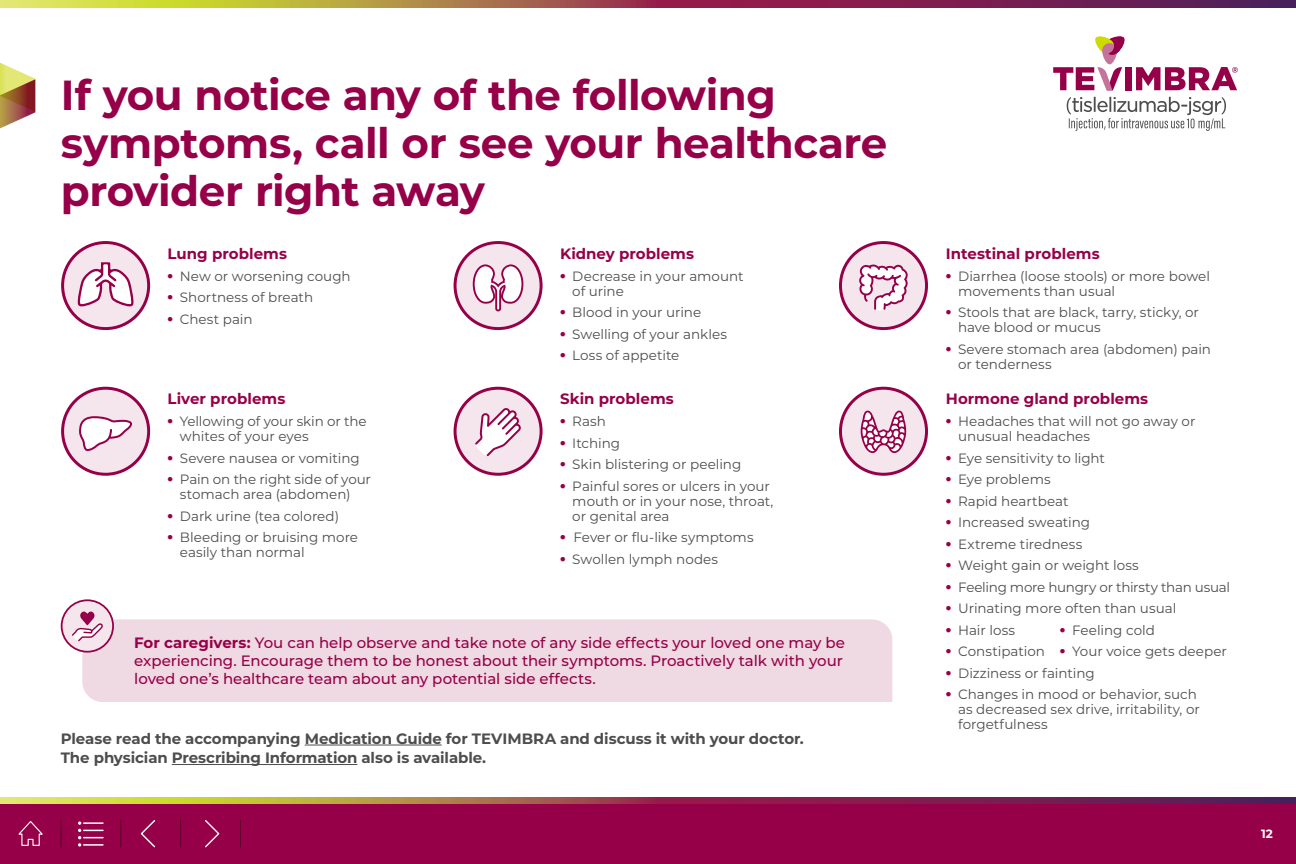
<style>
.page{position:relative;width:1296px;height:864px;background:#fff}
.page>*{position:absolute;margin:0;border:0;box-sizing:border-box;transform-origin:0 0}
.t1{font:700 42px/48px "Montserrat";letter-spacing:-.01em;color:#960048}
.t2{font:500 15px/18px "Montserrat";letter-spacing:-.005em;color:#960048}
.t3{font:700 15px/19.5px "Montserrat";letter-spacing:-.005em;color:#4d4d4d}
.t4{font:700 15px "Montserrat";letter-spacing:.005em;color:#960048}
.t5{font:13.5px/15px "Montserrat";color:#4d4d4d}
.t6{font:13.5px "Montserrat";letter-spacing:-.02em;color:#4d4d4d}
.t7{font:700 12px "Montserrat";color:#fff}
.s1{font-weight:900;color:#960048}
.s2{font-weight:700}
</style>
<div class="page">
<svg style="left:0;top:0;width:1296px;height:7px;background:#995f4b"></svg>
<svg style="left:0;top:797px;width:1296px;height:7px;background:#995f4b"></svg>
<svg style="left:0;top:62px;width:35px;height:67px"></svg>
<svg style="left:1067px;top:97px;width:159px;height:34px"></svg>
<div style="left:1125px;top:67px;width:7px;height:23px;background:#960048"></div>
<svg style="left:1053px;top:67px;width:69px;height:23px"></svg>
<svg style="left:1136px;top:67px;width:102px;height:23px"></svg>
<svg style="left:1102px;top:43px;width:15px;height:21px"></svg>
<svg style="left:1095px;top:36px;width:30px;height:19px"></svg>
<div style="left:0;top:804px;width:1296px;height:60px;background:#960048"></div>
<svg style="left:18px;top:821px;width:25px;height:25px"></svg>
<svg style="left:61px;top:820px;width:1px;height:27px"></svg>
<svg style="left:180px;top:820px;width:1px;height:27px"></svg>
<svg style="left:121px;top:820px;width:1px;height:27px"></svg>
<svg style="left:240px;top:820px;width:1px;height:27px"></svg>
<svg style="left:78px;top:821px;width:25px;height:26px"></svg>
<svg style="left:140px;top:820px;width:16px;height:28px"></svg>
<svg style="left:205px;top:820px;width:15px;height:28px"></svg>
<hr style="left:305px;top:745px;width:137px;height:1px;background:#4d4d4d">
<hr style="left:172px;top:764px;width:185px;height:1px;background:#4d4d4d">
<svg style="left:61px;top:241px;width:89px;height:89px"></svg>
<svg style="left:454px;top:241px;width:89px;height:89px"></svg>
<svg style="left:839px;top:241px;width:89px;height:89px"></svg>
<svg style="left:61px;top:387px;width:89px;height:89px"></svg>
<svg style="left:454px;top:387px;width:89px;height:89px"></svg>
<svg style="left:839px;top:387px;width:89px;height:89px"></svg>
<div style="left:82px;top:619px;width:810px;height:83px;background:#efd9e2"></div>
<svg style="left:61px;top:599px;width:53px;height:54px"></svg>
<h1 class="t1" style="left:61px;top:69px;width:828px">If you notice any of the following symptoms, call or see your healthcare provider right away</h1>
<p class="t4" style="left:168px;top:243px;width:121px">Lung problems</p>
<p class="t5" style="left:168px;top:268px;width:185px"><span class="s1">•</span> New or worsening cough</p>
<p class="t5" style="left:168px;top:289px;width:147px"><span class="s1">•</span> Shortness of breath</p>
<p class="t5" style="left:168px;top:311px;width:87px"><span class="s1">•</span> Chest pain</p>
<p class="t4" style="left:168px;top:388px;width:119px">Liver problems</p>
<p class="t5" style="left:180px;top:413px;width:188px;text-indent:-12px"><span class="s1">•</span> Yellowing of your skin or the whites of your eyes</p>
<p class="t5" style="left:168px;top:450px;width:194px"><span class="s1">•</span> Severe nausea or vomiting</p>
<p class="t5" style="left:180px;top:471px;width:193px;text-indent:-12px"><span class="s1">•</span> Pain on the right side of your stomach area (abdomen)</p>
<p class="t5" style="left:168px;top:508px;width:173px"><span class="s1">•</span> Dark urine (tea colored)</p>
<p class="t5" style="left:180px;top:529px;width:180px;text-indent:-12px"><span class="s1">•</span> Bleeding or bruising more easily than normal</p>
<p class="t4" style="left:560px;top:243px;width:136px">Kidney problems</p>
<p class="t5" style="left:572px;top:268px;width:173px;text-indent:-12px"><span class="s1">•</span> Decrease in your amount of urine</p>
<p class="t5" style="left:560px;top:304px;width:143px"><span class="s1">•</span> Blood in your urine</p>
<p class="t5" style="left:560px;top:326px;width:168px"><span class="s1">•</span> Swelling of your ankles</p>
<p class="t5" style="left:560px;top:347px;width:121px"><span class="s1">•</span> Loss of appetite</p>
<p class="t4" style="left:560px;top:388px;width:115px">Skin problems</p>
<p class="t5" style="left:560px;top:413px;width:47px"><span class="s1">•</span> Rash</p>
<p class="t5" style="left:560px;top:435px;width:62px"><span class="s1">•</span> Itching</p>
<p class="t5" style="left:560px;top:456px;width:183px"><span class="s1">•</span> Skin blistering or peeling</p>
<p class="t5" style="left:572px;top:478px;width:203px;text-indent:-12px"><span class="s1">•</span> Painful sores or ulcers in your mouth or in your nose, throat, or genital area</p>
<p class="t5" style="left:560px;top:529px;width:195px"><span class="s1">•</span> Fever or flu-like symptoms</p>
<p class="t5" style="left:560px;top:551px;width:160px"><span class="s1">•</span> Swollen lymph nodes</p>
<p class="t2" style="left:134px;top:633px;width:712px"><span class="s2">For caregivers:</span> You can help observe and take note of any side effects your loved one may be experiencing. Encourage them to be honest about their symptoms. Proactively talk with your loved one’s healthcare team about any potential side effects.</p>
<p class="t3" style="left:61px;top:728px;width:745px">Please read the accompanying Medication Guide for TEVIMBRA and discuss it with your doctor.<br>The physician Prescribing Information also is available.</p>
<p class="t4" style="left:946px;top:243px;width:155px">Intestinal problems</p>
<p class="t5" style="left:958px;top:268px;width:254px;text-indent:-12px"><span class="s1">•</span> Diarrhea (loose stools) or more bowel movements than usual</p>
<p class="t5" style="left:958px;top:304px;width:242px;text-indent:-12px"><span class="s1">•</span> Stools that are black, tarry, sticky, or have blood or mucus</p>
<p class="t5" style="left:958px;top:341px;width:254px;text-indent:-12px"><span class="s1">•</span> Severe stomach area (abdomen) pain or tenderness</p>
<p class="t4" style="left:946px;top:388px;width:204px">Hormone gland problems</p>
<p class="t5" style="left:958px;top:413px;width:239px;text-indent:-12px"><span class="s1">•</span> Headaches that will not go away or unusual headaches</p>
<p class="t5" style="left:946px;top:450px;width:161px"><span class="s1">•</span> Eye sensitivity to light</p>
<p class="t5" style="left:946px;top:471px;width:106px"><span class="s1">•</span> Eye problems</p>
<p class="t5" style="left:946px;top:493px;width:124px"><span class="s1">•</span> Rapid heartbeat</p>
<p class="t5" style="left:946px;top:514px;width:146px"><span class="s1">•</span> Increased sweating</p>
<p class="t5" style="left:946px;top:536px;width:138px"><span class="s1">•</span> Extreme tiredness</p>
<p class="t5" style="left:946px;top:557px;width:195px"><span class="s1">•</span> Weight gain or weight loss</p>
<p class="t6" style="left:946px;top:578px;width:286px"><span class="s1">•</span> Feeling more hungry or thirsty than usual</p>
<p class="t5" style="left:946px;top:600px;width:232px"><span class="s1">•</span> Urinating more often than usual</p>
<p class="t5" style="left:946px;top:622px;width:71px"><span class="s1">•</span> Hair loss</p>
<p class="t5" style="left:1060px;top:622px;width:97px"><span class="s1">•</span> Feeling cold</p>
<p class="t5" style="left:946px;top:643px;width:283px"><span class="s1">•</span> Constipation <span class="s1">•</span> Your voice gets deeper</p>
<p class="t5" style="left:946px;top:665px;width:150px"><span class="s1">•</span> Dizziness or fainting</p>
<p class="t5" style="left:958px;top:686px;width:243px;text-indent:-12px"><span class="s1">•</span> Changes in mood or behavior, such as decreased sex drive, irritability, or forgetfulness</p>
<p class="t7" style="left:1261px;top:825px;width:13px">12</p>
</div>
